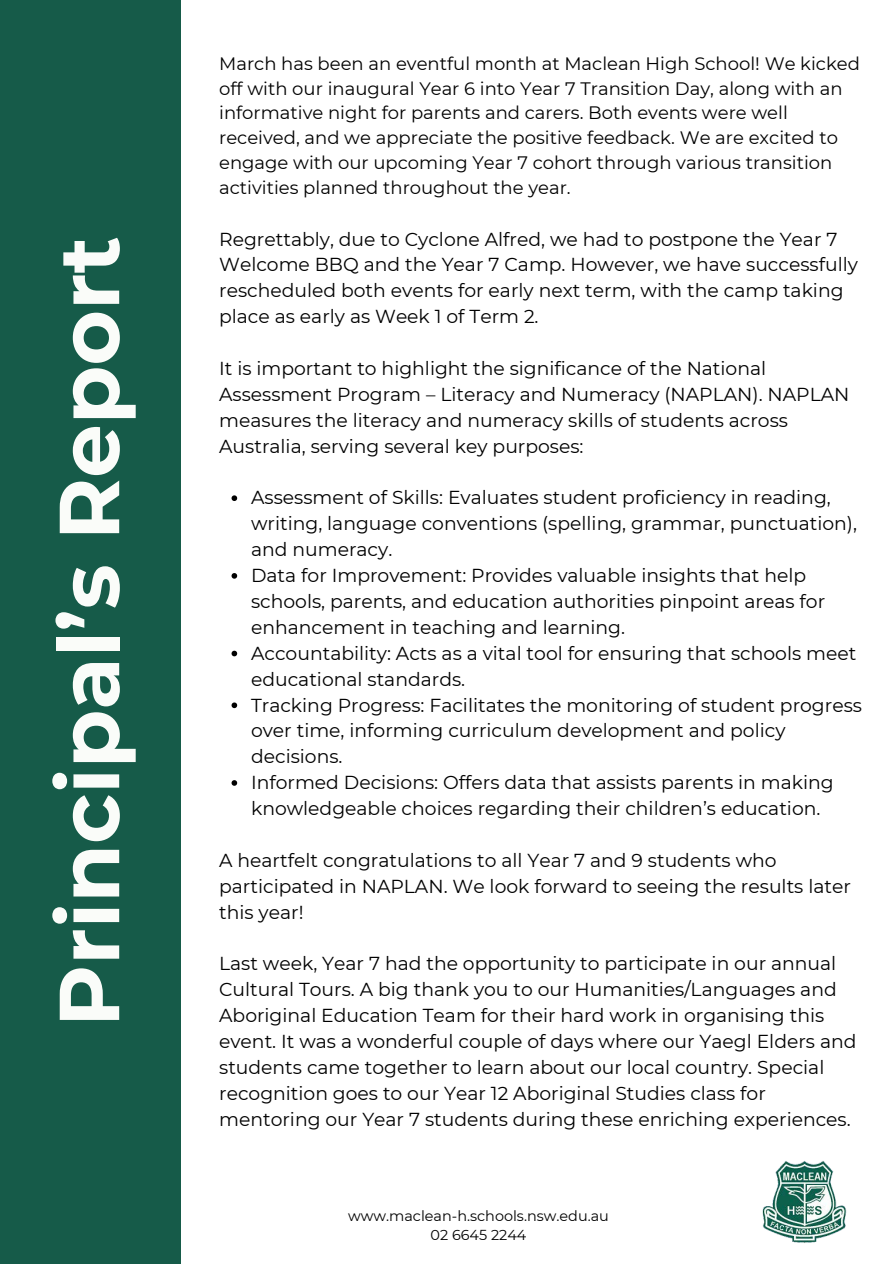
<style>
.page{position:relative;width:894px;height:1264px;background:#fff}
.page>*{position:absolute;margin:0;border:0;box-sizing:border-box;transform-origin:0 0}
.t1{font:700 84.9px "Montserrat";color:#fafcf9}
.t2{font:18.75px/25.8px "Montserrat";color:#000}
.t3{font:18px/24.8px "Montserrat";color:#000}
.t4{font:14.4px "Montserrat";color:#000}
</style>
<div class="page">
<div style="left:0;top:0;width:180px;height:1263px;background:#165b49"></div>
<img style="left:762px;top:1161px;width:85px;height:82px">
<svg style="left:231px;top:495px;width:6px;height:6px"></svg>
<svg style="left:231px;top:573px;width:6px;height:5px"></svg>
<svg style="left:231px;top:650px;width:6px;height:6px"></svg>
<svg style="left:231px;top:702px;width:6px;height:6px"></svg>
<svg style="left:231px;top:780px;width:6px;height:5px"></svg>
<h2 class="t1" style="left:37px;top:1026px;width:792px;rotate:-90deg">Principal’s Report</h2>
<h1 class="t3" style="left:219px;top:51px;width:642px">March has been an eventful month at Maclean High School! We kicked off with our inaugural Year 6 into Year 7 Transition Day, along with an informative night for parents and carers. Both events were well received, and we appreciate the positive feedback. We are excited to engage with our upcoming Year 7 cohort through various transition activities planned throughout the year.</h1>
<h2 class="t2" style="left:219px;top:226px;width:640px">Regrettably, due to Cyclone Alfred, we had to postpone the Year 7<br>Welcome BBQ and the Year 7 Camp. However, we have successfully rescheduled both events for early next term, with the camp taking place as early as Week 1 of Term 2.</h2>
<h2 class="t2" style="left:219px;top:355px;width:631px">It is important to highlight the significance of the National Assessment Program – Literacy and Numeracy (NAPLAN). NAPLAN measures the literacy and numeracy skills of students across Australia, serving several key purposes:</h2>
<h2 class="t2" style="left:251px;top:485px;width:607px">Assessment of Skills: Evaluates student proficiency in reading, writing, language conventions (spelling, grammar, punctuation), and numeracy.</h2>
<p class="t2" style="left:251px;top:562px;width:575px">Data for Improvement: Provides valuable insights that help schools, parents, and education authorities pinpoint areas for enhancement in teaching and learning.</p>
<p class="t2" style="left:251px;top:640px;width:606px">Accountability: Acts as a vital tool for ensuring that schools meet educational standards.</p>
<p class="t2" style="left:251px;top:692px;width:612px">Tracking Progress: Facilitates the monitoring of student progress over time, informing curriculum development and policy decisions.</p>
<p class="t2" style="left:251px;top:769px;width:584px">Informed Decisions: Offers data that assists parents in making knowledgeable choices regarding their children’s education.</p>
<p class="t2" style="left:219px;top:847px;width:633px">A heartfelt congratulations to all Year 7 and 9 students who participated in NAPLAN. We look forward to seeing the results later this year!</p>
<h2 class="t2" style="left:219px;top:950px;width:638px">Last week, Year 7 had the opportunity to participate in our annual Cultural Tours. A big thank you to our Humanities/Languages and Aboriginal Education Team for their hard work in organising this event. It was a wonderful couple of days where our Yaegl Elders and students came together to learn about our local country. Special recognition goes to our Year 12 Aboriginal Studies class for mentoring our Year 7 students during these enriching experiences.</h2>
<p class="t4" style="left:348px;top:1206px;width:262px">www.maclean-h.schools.nsw.edu.au</p>
<p class="t4" style="left:430px;top:1226px;width:97px">02 6645 2244</p>
</div>
